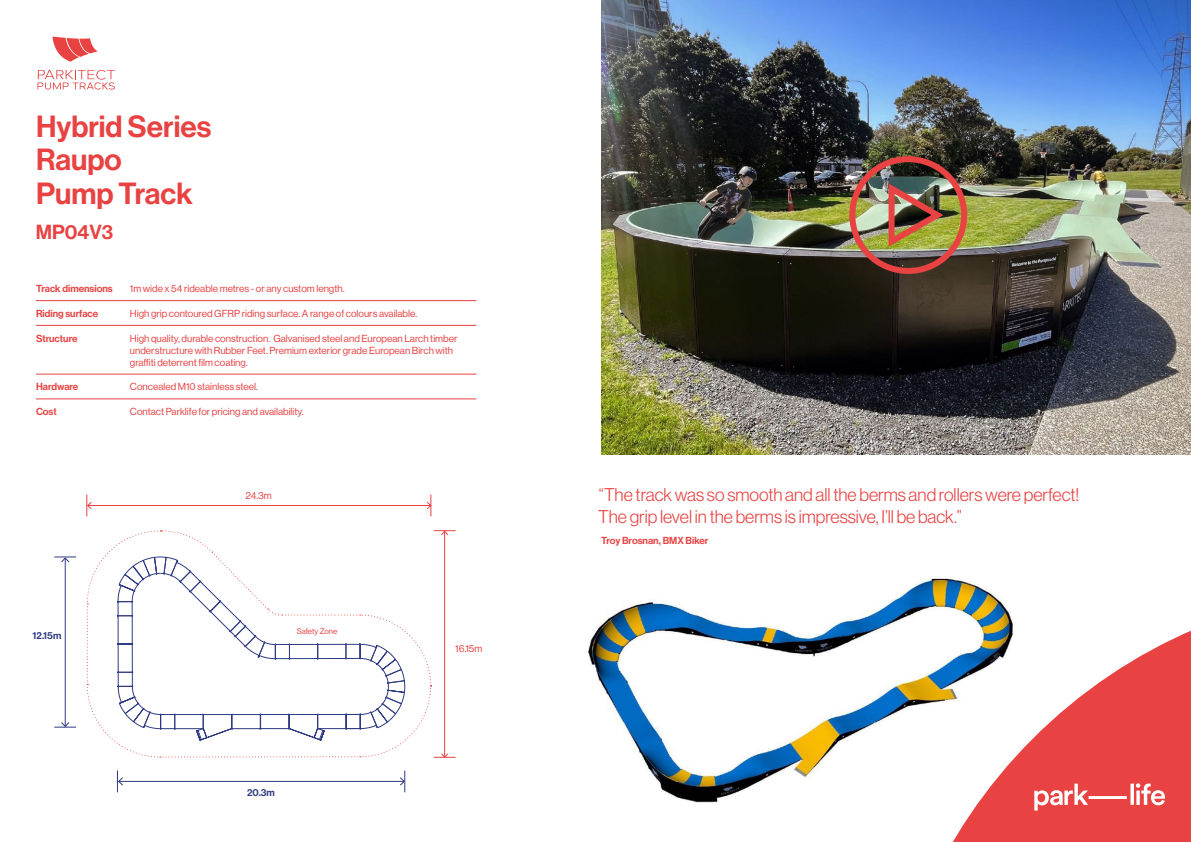
<style>
.page{position:relative;width:1191px;height:842px;background:#fff}
.page>*{position:absolute;margin:0;border:0;box-sizing:border-box;transform-origin:0 0}
.t1{font:30px/33.8px "N Haas Grotesk DS Pro 65 Md";color:#e84242}
.t2{font:20px "N Haas Grotesk DS Pro 65 Md";color:#e84242}
.t3{font:18px/21.6px "N Haas Grotesk DS Pro 45 Lt";color:#e84242}
.t4{font:10px/12px "N Haas Grotesk DS Pro 55 Rg";color:#e84242}
.t5{font:10px "N Haas Grotesk DS Pro 65 Md";color:#e84242}
.t6{font:10px "N Haas Grotesk DS Pro 65 Md";color:#2e3b82}
.t7{font:8px "N Haas Grotesk DS Pro 55 Rg";color:#e84242}
</style>
<div class="page">
<img style="left:588px;top:578px;width:391px;height:225px">
<svg style="left:881px;top:587px;width:310px;height:255px"></svg>
<svg style="left:1034px;top:783px;width:131px;height:28px"></svg>
<hr style="left:36px;top:300px;width:90px;height:1px;background:#e84242">
<hr style="left:126px;top:300px;width:350px;height:1px;background:#e84242">
<hr style="left:36px;top:325px;width:90px;height:1px;background:#e84242">
<hr style="left:126px;top:325px;width:350px;height:1px;background:#e84242">
<hr style="left:36px;top:374px;width:90px;height:1px;background:#e84242">
<hr style="left:126px;top:374px;width:350px;height:1px;background:#e84242">
<hr style="left:36px;top:399px;width:90px;height:1px;background:#e84242">
<hr style="left:126px;top:399px;width:350px;height:1px;background:#e84242">
<img style="left:601px;top:0;width:590px;height:454px">
<svg style="left:52px;top:37px;width:46px;height:25px"></svg>
<svg style="left:37px;top:70px;width:78px;height:20px"></svg>
<hr style="left:88px;top:505px;width:343px;height:1px;background:#e84242">
<svg style="left:87px;top:495px;width:5px;height:21px"></svg>
<svg style="left:427px;top:495px;width:4px;height:21px"></svg>
<hr style="left:119px;top:781px;width:285px;height:1px;background:#2e3b82">
<svg style="left:117px;top:770px;width:7px;height:22px"></svg>
<svg style="left:399px;top:770px;width:7px;height:22px"></svg>
<svg style="left:86px;top:530px;width:369px;height:228px"></svg>
<hr style="left:65px;top:558px;width:1px;height:168px;background:#2e3b82">
<svg style="left:54px;top:556px;width:22px;height:7px"></svg>
<svg style="left:54px;top:721px;width:22px;height:7px"></svg>
<div style="left:849px;top:156px;width:118px;height:118px;border:6px solid #e84242;border-radius:50%"></div>
<img style="left:885px;top:178px;width:60px;height:74px">
<h1 class="t1" style="left:36px;top:110px;width:177px">Hybrid Series<br>Raupo<br>Pump Track</h1>
<h2 class="t2" style="left:36px;top:221px;width:79px">MP04V3</h2>
<p class="t5" style="left:36px;top:283px;width:78px">Track dimensions</p>
<p class="t4" style="left:130px;top:283px;width:216px">1m wide x 54 rideable metres - or any custom length.</p>
<p class="t5" style="left:36px;top:307px;width:64px">Riding surface</p>
<p class="t4" style="left:130px;top:307px;width:289px">High grip contoured GFRP riding surface. A range of colours available.</p>
<p class="t5" style="left:36px;top:332px;width:43px">Structure</p>
<p class="t4" style="left:130px;top:332px;width:329px">High quality, durable construction. Galvanised steel and European Larch timber understructure with Rubber Feet. Premium exterior grade European Birch with graffiti deterrent film coating.</p>
<p class="t5" style="left:36px;top:381px;width:44px">Hardware</p>
<p class="t4" style="left:130px;top:381px;width:130px">Concealed M10 stainless steel.</p>
<p class="t5" style="left:36px;top:406px;width:22px">Cost</p>
<p class="t4" style="left:130px;top:406px;width:175px">Contact Parklife for pricing and availability.</p>
<p class="t6" style="left:33px;top:629px;width:30px">12.15m</p>
<p class="t4" style="left:245px;top:489px;width:28px">24.3m</p>
<p class="t7" style="left:297px;top:627px;width:42px">Safety Zone</p>
<p class="t6" style="left:247px;top:787px;width:29px">20.3m</p>
<p class="t4" style="left:455px;top:642px;width:28px">16.15m</p>
<h3 class="t3" style="left:598px;top:484px;width:482px">“The track was so smooth and all the berms and rollers were perfect!<br>The grip level in the berms is impressive, I’ll be back.”</h3>
<p class="t5" style="left:601px;top:534px;width:109px">Troy Brosnan, BMX Biker</p>
</div>
